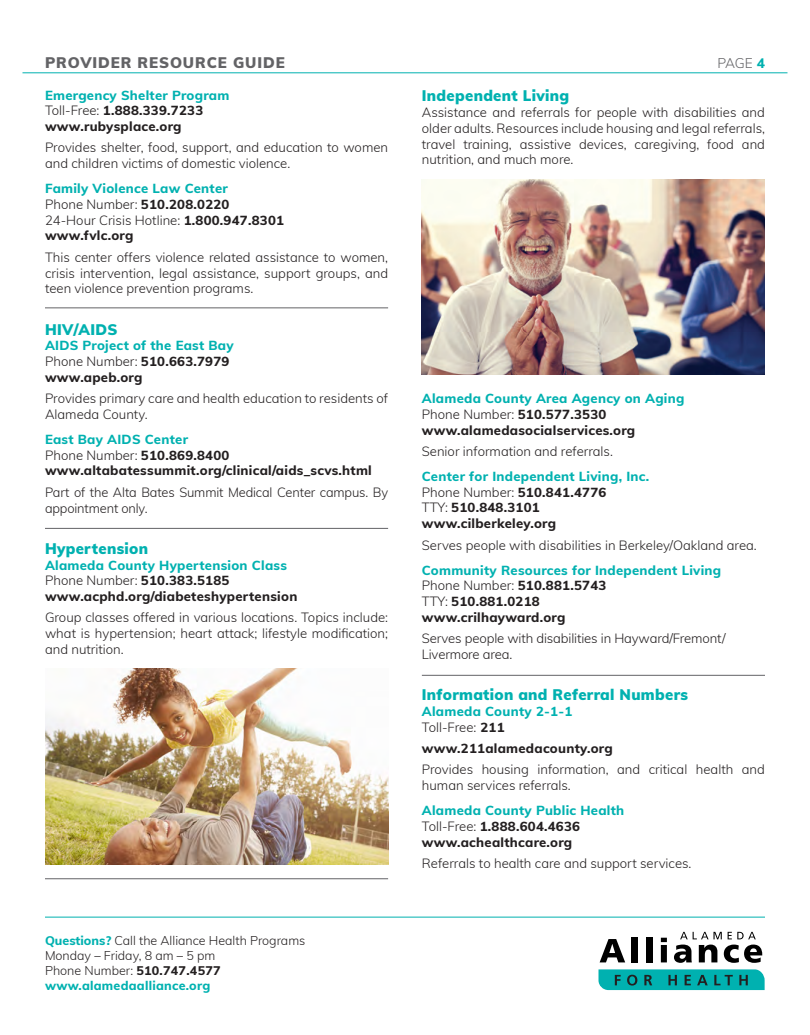
<style>
.page{position:relative;width:810px;height:1035px;background:#fff}
.page>*{position:absolute;margin:0;border:0;box-sizing:border-box;transform-origin:0 0}
.Subhead_1{font:900 15px "Muli";letter-spacing:.02em;color:#00b1b0}
.t1{font:900 15px "Muli";letter-spacing:.06em;color:#636366}
.t2{font:300 13.75px "Muli";color:#636366}
.Subhead_1-2{font:300 13.12px/15.8px "Muli";color:#231f20}
.Subhead_1-3{font:800 13.12px "Muli";letter-spacing:.02em;color:#231f20}
.Subhead_1-4{font:800 13.12px "Muli";letter-spacing:.02em;color:#00b1b0}
.t3{font:300 12.5px/15px "Muli";color:#231f20}
.s1{font-weight:800;color:#00b1b0}
.s2{font-weight:300}
.s3{font-weight:800}
</style>
<div class="page">
<svg style="left:600px;top:939px;width:25px;height:23px"></svg>
<div style="left:632px;top:937px;width:6px;height:25px;background:#000"></div>
<div style="left:646px;top:937px;width:6px;height:25px;background:#000"></div>
<svg style="left:661px;top:938px;width:6px;height:24px"></svg>
<svg style="left:674px;top:945px;width:18px;height:18px"></svg>
<svg style="left:699px;top:945px;width:18px;height:17px"></svg>
<svg style="left:724px;top:945px;width:38px;height:18px"></svg>
<svg style="left:599px;top:969px;width:166px;height:21px;background:#0ca2a2"></svg>
<svg style="left:680px;top:932px;width:42px;height:7px"></svg>
<svg style="left:728px;top:932px;width:28px;height:7px"></svg>
<hr style="left:45px;top:917px;width:720px;height:1px;background:#00b1b0">
<hr style="left:22px;top:72px;width:766px;height:1px;background:#00b1b0">
<hr style="left:45px;top:308px;width:343px;height:1px;background:#636366">
<hr style="left:45px;top:528px;width:343px;height:1px;background:#636366">
<img style="left:45px;top:669px;width:343px;height:195px">
<hr style="left:422px;top:675px;width:343px;height:1px;background:#636366">
<img style="left:422px;top:179px;width:343px;height:196px">
<hr style="left:45px;top:878px;width:343px;height:1px;background:#636366">
<p class="t1" style="left:45px;top:51px;width:241px">PROVIDER RESOURCE GUIDE</p>
<p class="t2" style="left:717px;top:53px;width:49px">PAGE <span class="s1">4</span></p>
<p class="Subhead_1-4" style="left:45px;top:85px;width:186px">Emergency Shelter Program</p>
<p class="Subhead_1-3" style="left:45px;top:101px;width:160px"><span class="s2">Toll-Free:</span> 1.888.339.7233</p>
<p class="Subhead_1-3" style="left:45px;top:117px;width:138px">www.rubysplace.org</p>
<p class="Subhead_1-2" style="left:45px;top:139px;width:345px">Provides shelter, food, support, and education to women and children victims of domestic violence.</p>
<p class="Subhead_1-4" style="left:45px;top:179px;width:184px">Family Violence Law Center</p>
<p class="Subhead_1-2" style="left:45px;top:196px;width:186px">Phone Number: <span class="s3">510.208.0220</span></p>
<p class="Subhead_1-2" style="left:45px;top:212px;width:241px">24-Hour Crisis Hotline: <span class="s3">1.800.947.8301</span></p>
<p class="Subhead_1-3" style="left:45px;top:226px;width:90px">www.fvlc.org</p>
<p class="Subhead_1-2" style="left:45px;top:249px;width:345px;text-align:justify">This center offers violence related assistance to women, crisis intervention, legal assistance, support groups, and teen violence prevention programs.</p>
<p class="Subhead_1" style="left:45px;top:318px;width:74px">HIV/AIDS</p>
<p class="Subhead_1-4" style="left:45px;top:336px;width:190px">AIDS Project of the East Bay</p>
<p class="Subhead_1-2" style="left:45px;top:353px;width:186px">Phone Number: <span class="s3">510.663.7979</span></p>
<p class="Subhead_1-3" style="left:45px;top:368px;width:99px">www.apeb.org</p>
<p class="Subhead_1-2" style="left:45px;top:390px;width:345px">Provides primary care and health education to residents of<br>Alameda County.</p>
<p class="Subhead_1-4" style="left:45px;top:430px;width:145px">East Bay AIDS Center</p>
<p class="Subhead_1-2" style="left:45px;top:447px;width:186px">Phone Number: <span class="s3">510.869.8400</span></p>
<p class="Subhead_1-3" style="left:45px;top:461px;width:328px">www.altabatessummit.org/clinical/aids_scvs.html</p>
<p class="Subhead_1-2" style="left:45px;top:484px;width:345px">Part of the Alta Bates Summit Medical Center campus. By appointment only.</p>
<p class="Subhead_1" style="left:45px;top:537px;width:105px">Hypertension</p>
<p class="Subhead_1-4" style="left:45px;top:555px;width:244px">Alameda County Hypertension Class</p>
<p class="Subhead_1-2" style="left:45px;top:572px;width:186px">Phone Number: <span class="s3">510.383.5185</span></p>
<p class="Subhead_1-3" style="left:45px;top:587px;width:254px">www.acphd.org/diabeteshypertension</p>
<p class="Subhead_1-2" style="left:45px;top:609px;width:345px;text-align:justify">Group classes offered in various locations. Topics include: what is hypertension; heart attack; lifestyle modification; and nutrition.</p>
<p class="Subhead_1" style="left:422px;top:85px;width:149px">Independent Living</p>
<p class="Subhead_1-2" style="left:422px;top:104px;width:345px;text-align:justify">Assistance and referrals for people with disabilities and older adults. Resources include housing and legal referrals, travel training, assistive devices, caregiving, food and nutrition, and much more.</p>
<p class="Subhead_1-4" style="left:422px;top:389px;width:264px">Alameda County Area Agency on Aging</p>
<p class="Subhead_1-2" style="left:422px;top:406px;width:186px">Phone Number: <span class="s3">510.577.3530</span></p>
<p class="Subhead_1-3" style="left:422px;top:420px;width:215px">www.alamedasocialservices.org</p>
<p class="Subhead_1-2" style="left:422px;top:443px;width:193px">Senior information and referrals.</p>
<p class="Subhead_1-4" style="left:422px;top:467px;width:229px">Center for Independent Living, Inc.</p>
<p class="Subhead_1-2" style="left:422px;top:484px;width:186px">Phone Number: <span class="s3">510.841.4776</span></p>
<p class="Subhead_1-3" style="left:422px;top:498px;width:119px"><span class="s2">TTY:</span> 510.848.3101</p>
<p class="Subhead_1-3" style="left:422px;top:514px;width:136px">www.cilberkeley.org</p>
<p class="Subhead_1-2" style="left:422px;top:536px;width:336px">Serves people with disabilities in Berkeley/Oakland area.</p>
<p class="Subhead_1-4" style="left:422px;top:560px;width:301px">Community Resources for Independent Living</p>
<p class="Subhead_1-2" style="left:422px;top:577px;width:186px">Phone Number: <span class="s3">510.881.5743</span></p>
<p class="Subhead_1-3" style="left:422px;top:592px;width:119px"><span class="s2">TTY:</span> 510.881.0218</p>
<p class="Subhead_1-3" style="left:422px;top:608px;width:145px">www.crilhayward.org</p>
<p class="Subhead_1-2" style="left:422px;top:630px;width:305px">Serves people with disabilities in Hayward/Fremont/<br>Livermore area.</p>
<p class="Subhead_1" style="left:422px;top:684px;width:268px">Information and Referral Numbers</p>
<p class="Subhead_1-4" style="left:422px;top:702px;width:152px">Alameda County 2-1-1</p>
<p class="Subhead_1-2" style="left:422px;top:719px;width:84px">Toll-Free: <span class="s3">211</span></p>
<p class="Subhead_1-3" style="left:422px;top:739px;width:192px">www.211alamedacounty.org</p>
<p class="Subhead_1-2" style="left:422px;top:761px;width:345px">Provides housing information, and critical health and human services referrals.</p>
<p class="Subhead_1-4" style="left:422px;top:801px;width:204px">Alameda County Public Health</p>
<p class="Subhead_1-3" style="left:422px;top:817px;width:160px"><span class="s2">Toll-Free:</span> 1.888.604.4636</p>
<p class="Subhead_1-3" style="left:422px;top:832px;width:152px">www.achealthcare.org</p>
<p class="Subhead_1-2" style="left:422px;top:855px;width:271px">Referrals to health care and support services.</p>
<p class="t3" style="left:45px;top:932px;width:262px"><span class="s1">Questions?</span> Call the Alliance Health Programs<br>Monday – Friday, 8 am – 5 pm<br>Phone Number: <span class="s3">510.747.4577 </span><span class="s1">www.alamedaalliance.org</span></p>
</div>
